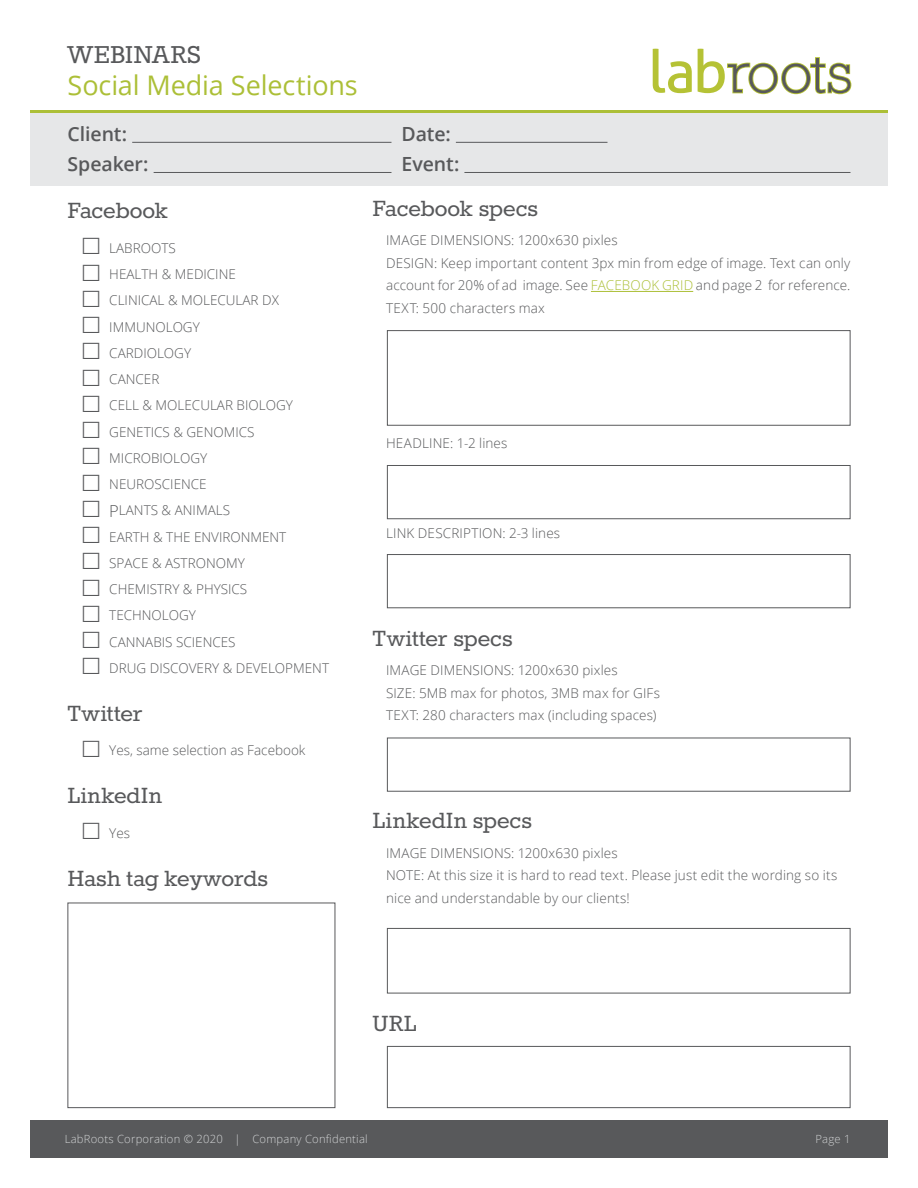
<style>
.page{position:relative;width:918px;height:1188px;background:#fff}
.page>*{position:absolute;margin:0;border:0;box-sizing:border-box;transform-origin:0 0}
.t1{font:30px "Rokkitt";letter-spacing:-.005em;color:#58595b}
.t2{font:27px "Rokkitt";color:#58595b}
.t3{font:27px "Open Sans";letter-spacing:-.005em;color:#acbf37}
.t4{font:600 19.5px "Open Sans";letter-spacing:-.005em;color:#58595b}
.t5{font:300 13.5px/26.2px "Open Sans";color:#58595b}
.t6{font:300 11.25px "Open Sans";letter-spacing:.02em;color:#d1d3d4}
.s1{font-size:16.5px}
.s2{color:#acbf37}
</style>
<div class="page">
<div style="left:30px;top:112px;width:858px;height:74px;background:#e6e7e8"></div>
<hr style="left:30px;top:110px;width:858px;height:3px;background:#acbf37">
<svg style="left:653px;top:49px;width:39px;height:44px"></svg>
<svg style="left:698px;top:49px;width:154px;height:46px"></svg>
<div style="left:30px;top:1120px;width:858px;height:38px;background:#58595b"></div>
<div style="left:387px;top:738px;width:463px;height:54px;border:1px solid #58595b"></div>
<div style="left:387px;top:928px;width:463px;height:65px;border:1px solid #58595b"></div>
<hr style="left:591px;top:291px;width:102px;height:1px;background:#acbf37">
<div style="left:387px;top:554px;width:463px;height:54px;border:1px solid #58595b"></div>
<div style="left:387px;top:330px;width:463px;height:96px;border:1px solid #58595b"></div>
<div style="left:387px;top:465px;width:463px;height:54px;border:1px solid #58595b"></div>
<div style="left:387px;top:1046px;width:463px;height:62px;border:1px solid #58595b"></div>
<hr style="left:132px;top:142px;width:259px;height:1px;background:#58595b">
<hr style="left:456px;top:142px;width:152px;height:1px;background:#58595b">
<hr style="left:154px;top:172px;width:237px;height:1px;background:#58595b">
<hr style="left:464px;top:172px;width:386px;height:1px;background:#58595b">
<h1 class="t1" style="left:68px;top:40px;width:135px">WEBINARS</h1>
<h2 class="t3" style="left:68px;top:67px;width:292px">Social Media Selections</h2>
<h3 class="t4" style="left:68px;top:120px;width:61px">Client:</h3>
<h3 class="t4" style="left:402px;top:120px;width:51px">Date:</h3>
<h3 class="t4" style="left:68px;top:151px;width:83px">Speaker:</h3>
<h3 class="t4" style="left:402px;top:151px;width:59px">Event:</h3>
<h2 class="t2" style="left:68px;top:198px;width:102px">Facebook</h2>
<p class="t5" style="left:109px;top:235px;width:221px">LABROOTS<br>HEALTH &amp; MEDICINE<br>CLINICAL &amp; MOLECULAR DX<br>IMMUNOLOGY<br>CARDIOLOGY<br>CANCER<br>CELL &amp; MOLECULAR BIOLOGY<br>GENETICS &amp; GENOMICS<br>MICROBIOLOGY<br>NEUROSCIENCE<br><span class="s1">P</span>LANTS &amp; ANIMALS<br>EARTH &amp; THE ENVIRONMENT<br>SPACE &amp; ASTRONOMY<br>CHEMISTRY &amp; PHYSICS<br>TECHNOLOGY<br>CANNABIS SCIENCES<br>DRUG DISCOVERY &amp; DEVELOPMENT</p>
<h2 class="t2" style="left:68px;top:700px;width:77px">Twitter</h2>
<p class="t5" style="left:109px;top:737px;width:198px">Yes, same selection as Facebook</p>
<h2 class="t2" style="left:68px;top:783px;width:96px">LinkedIn</h2>
<p class="t5" style="left:109px;top:820px;width:22px">Yes</p>
<h2 class="t2" style="left:68px;top:865px;width:202px">Hash tag keywords</h2>
<h2 class="t2" style="left:373px;top:196px;width:167px">Facebook specs</h2>
<p class="t5" style="left:386px;top:229px;width:466px;line-height:22.5px">IMAGE DIMENSIONS: 1200x630 pixles<br>DESIGN: Keep important content 3px min from edge of image. Text can only account for 20% of ad image. See <span class="s2">FACEBOOK GRID</span> and page 2 for reference.<br>TEXT: 500 characters max</p>
<p class="t5" style="left:386px;top:430px;width:123px">HEADLINE: 1-2 lines</p>
<p class="t5" style="left:386px;top:520px;width:176px">LINK DESCRIPTION: 2-3 lines</p>
<h2 class="t2" style="left:373px;top:625px;width:142px">Twitter specs</h2>
<p class="t5" style="left:386px;top:659px;width:275px;line-height:22.5px">IMAGE DIMENSIONS: 1200x630 pixles<br>SIZE: 5MB max for photos, 3MB max for GIFs<br>TEXT: 280 characters max (including spaces)</p>
<h2 class="t2" style="left:373px;top:808px;width:161px">LinkedIn specs</h2>
<p class="t5" style="left:386px;top:841px;width:453px;line-height:22.5px">IMAGE DIMENSIONS: 1200x630 pixles<br>NOTE: At this size it is hard to read text. Please just edit the wording so its nice and understandable by our clients!</p>
<h2 class="t2" style="left:373px;top:1010px;width:46px">URL</h2>
<p class="t6" style="left:65px;top:1131px;width:304px">LabRoots Corporation © 2020 | Company Confidential</p>
<p class="t6" style="left:815px;top:1131px;width:37px">Page 1</p>
</div>
